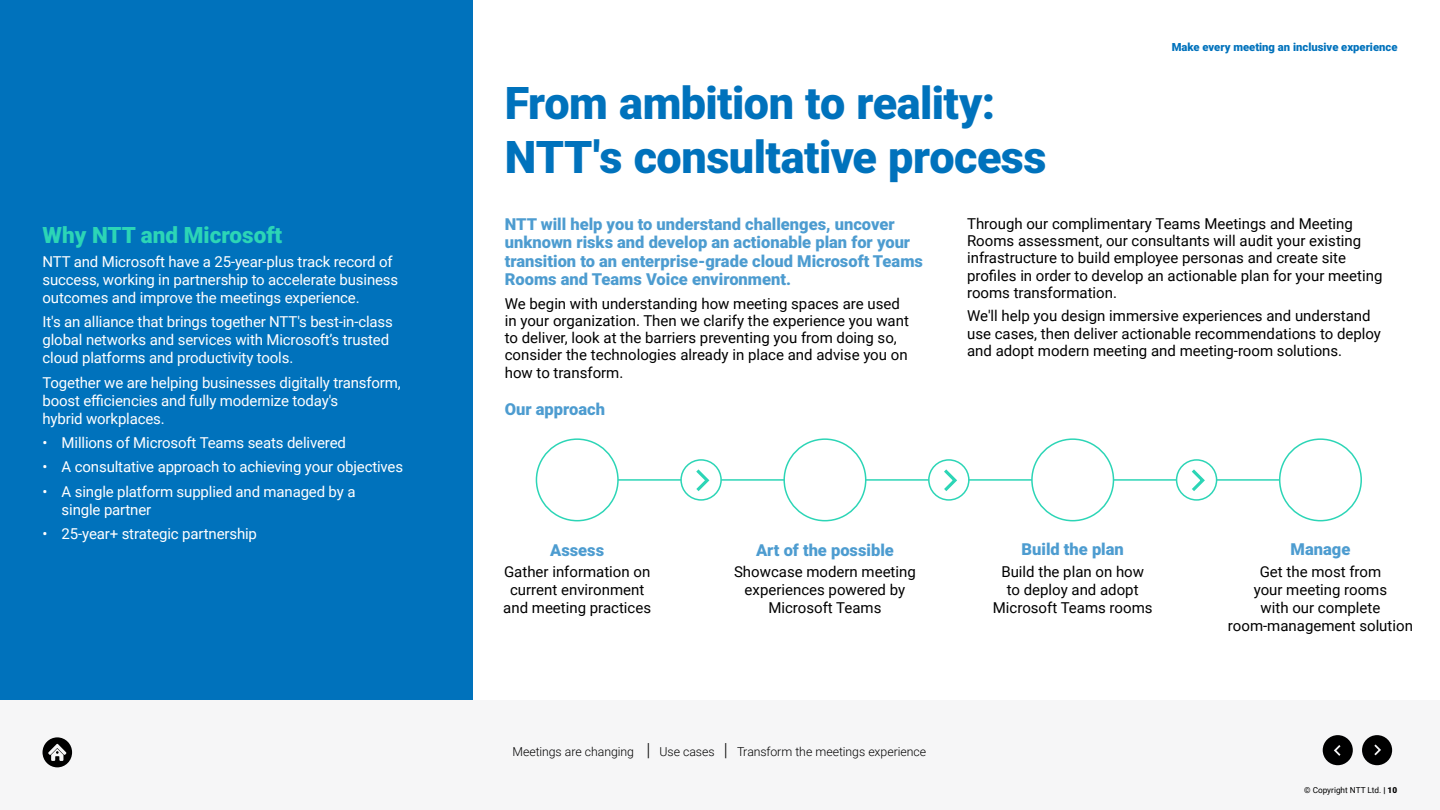
<style>
.page{position:relative;width:1440px;height:810px;background:#fff}
.page>*{position:absolute;margin:0;border:0;box-sizing:border-box;transform-origin:0 0}
.t1{font:900 45px/54px "Roboto";letter-spacing:-.01em;color:#0072bc}
.t2{font:900 22.5px "Roboto";color:#2cd5b6}
.t3{font:900 16.5px/18.3px "Roboto";color:#4d9cd0}
.t4{font:15px/17.2px "Roboto";color:#000}
.t5{font:15px/18px "Roboto";letter-spacing:-.01em;color:#fff}
.t6{font:300 12.3px "Roboto";letter-spacing:-.005em;color:#000}
.t7{font:900 11.25px "Roboto";color:#0072bc}
.t8{font:8.25px "Roboto";color:#000}
.s1{font-size:18px}
.s2{font-weight:900}
</style>
<div class="page">
<div style="left:0;top:700px;width:1440px;height:110px;background:#f6f6f7"></div>
<svg style="left:43px;top:737px;width:29px;height:30px"></svg>
<div style="left:0;top:0;width:473px;height:699px;background:#0072bc"></div>
<hr style="left:569px;top:479px;width:754px;height:2px;background:#2cd5b6">
<div style="left:681px;top:460px;width:40px;height:40px;background:#fff;border-radius:50%"></div>
<div style="left:680px;top:459px;width:42px;height:42px;border:2px solid #2cd5b6;border-radius:50%"></div>
<svg style="left:696px;top:469px;width:14px;height:22px"></svg>
<div style="left:1177px;top:460px;width:40px;height:40px;background:#fff;border-radius:50%"></div>
<div style="left:1176px;top:459px;width:41px;height:42px;border:2px solid #2cd5b6;border-radius:50%"></div>
<svg style="left:1191px;top:469px;width:14px;height:22px"></svg>
<div style="left:929px;top:460px;width:40px;height:40px;background:#fff;border-radius:50%"></div>
<div style="left:928px;top:459px;width:42px;height:42px;border:2px solid #2cd5b6;border-radius:50%"></div>
<svg style="left:944px;top:469px;width:13px;height:22px"></svg>
<div style="left:1032px;top:439px;width:81px;height:82px;background:#fff;border-radius:50%"></div>
<div style="left:1031px;top:438px;width:83px;height:83px;border:2px solid #2cd5b6;border-radius:50%"></div>
<div style="left:536px;top:439px;width:82px;height:82px;background:#fff;border-radius:50%"></div>
<div style="left:536px;top:438px;width:83px;height:83px;border:2px solid #2cd5b6;border-radius:50%"></div>
<div style="left:784px;top:439px;width:82px;height:82px;background:#fff;border-radius:50%"></div>
<div style="left:783px;top:438px;width:83px;height:83px;border:2px solid #2cd5b6;border-radius:50%"></div>
<div style="left:1280px;top:439px;width:81px;height:82px;background:#fff;border-radius:50%"></div>
<div style="left:1279px;top:438px;width:83px;height:83px;border:2px solid #2cd5b6;border-radius:50%"></div>
<svg style="left:1362px;top:735px;width:30px;height:30px"></svg>
<svg style="left:1323px;top:735px;width:30px;height:30px"></svg>
<h1 class="t2" style="left:43px;top:219px;width:241px">Why NTT and Microsoft</h1>
<p class="t5" style="left:43px;top:252px;width:357px">NTT and Microsoft have a 25-year-plus track record of success, working in partnership to accelerate business outcomes and improve the meetings experience.</p>
<p class="t5" style="left:43px;top:312px;width:352px">It's an alliance that brings together NTT's best-in-class global networks and services with Microsoft’s trusted cloud platforms and productivity tools.</p>
<p class="t5" style="left:43px;top:373px;width:360px">Together we are helping businesses digitally transform,</p>
<p class="t5" style="left:43px;top:391px;width:297px">boost efficiencies and fully modernize today's</p>
<p class="t5" style="left:43px;top:409px;width:124px">hybrid workplaces.</p>
<p class="t5" style="left:43px;top:433px;width:305px">• Millions of Microsoft Teams seats delivered</p>
<p class="t5" style="left:43px;top:458px;width:362px">• A consultative approach to achieving your objectives</p>
<p class="t5" style="left:62px;top:482px;width:295px;text-indent:-19px">• A single platform supplied and managed by a single partner</p>
<p class="t5" style="left:43px;top:524px;width:216px">• 25-year+ strategic partnership</p>
<p class="t7" style="left:1172px;top:39px;width:227px">Make every meeting an inclusive experience</p>
<h1 class="t1" style="left:505px;top:74px;width:543px">From ambition to reality:<br>NTT's consultative process</h1>
<p class="t3" style="left:505px;top:214px;width:407px">NTT will help you to understand challenges, uncover unknown risks and develop an actionable plan for your</p>
<p class="t3" style="left:505px;top:251px;width:420px">transition to an enterprise-grade cloud Microsoft Teams</p>
<p class="t3" style="left:505px;top:269px;width:288px">Rooms and Teams Voice environment.</p>
<p class="t4" style="left:505px;top:294px;width:406px">We begin with understanding how meeting spaces are used in your organization. Then we clarify the experience you want to deliver, look at the barriers preventing you from doing so, consider the technologies already in place and advise you on how to transform.</p>
<p class="t3" style="left:505px;top:399px;width:102px">Our approach</p>
<p class="t4" style="left:967px;top:214px;width:396px">Through our complimentary Teams Meetings and Meeting<br>Rooms assessment, our consultants will audit your existing infrastructure to build employee personas and create site</p>
<p class="t4" style="left:967px;top:266px;width:417px">profiles in order to develop an actionable plan for your meeting</p>
<p class="t4" style="left:967px;top:283px;width:151px">rooms transformation.</p>
<p class="t4" style="left:967px;top:307px;width:415px">We'll help you design immersive experiences and understand use cases, then deliver actionable recommendations to deploy and adopt modern meeting and meeting-room solutions.</p>
<p class="t3" style="left:550px;top:540px;width:56px">Assess</p>
<p class="t3" style="left:756px;top:540px;width:139px">Art of the possible</p>
<p class="t4" style="left:504px;top:563px;width:148px">Gather information on</p>
<p class="t4" style="left:734px;top:563px;width:183px">Showcase modern meeting</p>
<p class="t4" style="left:510px;top:581px;width:136px">current environment</p>
<p class="t4" style="left:745px;top:581px;width:162px">experiences powered by</p>
<p class="t4" style="left:503px;top:599px;width:149px">and meeting practices</p>
<p class="t4" style="left:768px;top:599px;width:115px">Microsoft Teams</p>
<p class="t6" style="left:512px;top:743px;width:415px">Meetings are changing <span class="s1">|</span> Use cases <span class="s1">|</span> Transform the meetings experience</p>
<p class="t3" style="left:1022px;top:540px;width:104px">Build the plan</p>
<p class="t3" style="left:1291px;top:540px;width:61px">Manage</p>
<p class="t4" style="left:1001px;top:563px;width:144px">Build the plan on how</p>
<p class="t4" style="left:1260px;top:563px;width:123px">Get the most from</p>
<p class="t4" style="left:1007px;top:581px;width:133px">to deploy and adopt</p>
<p class="t4" style="left:1254px;top:581px;width:135px">your meeting rooms</p>
<p class="t4" style="left:993px;top:599px;width:161px">Microsoft Teams rooms</p>
<p class="t4" style="left:1261px;top:599px;width:121px">with our complete</p>
<p class="t4" style="left:1228px;top:617px;width:186px">room-management solution</p>
<p class="t8" style="left:1304px;top:785px;width:95px">© Copyright NTT Ltd. <span class="s2">| 10</span></p>
</div>
